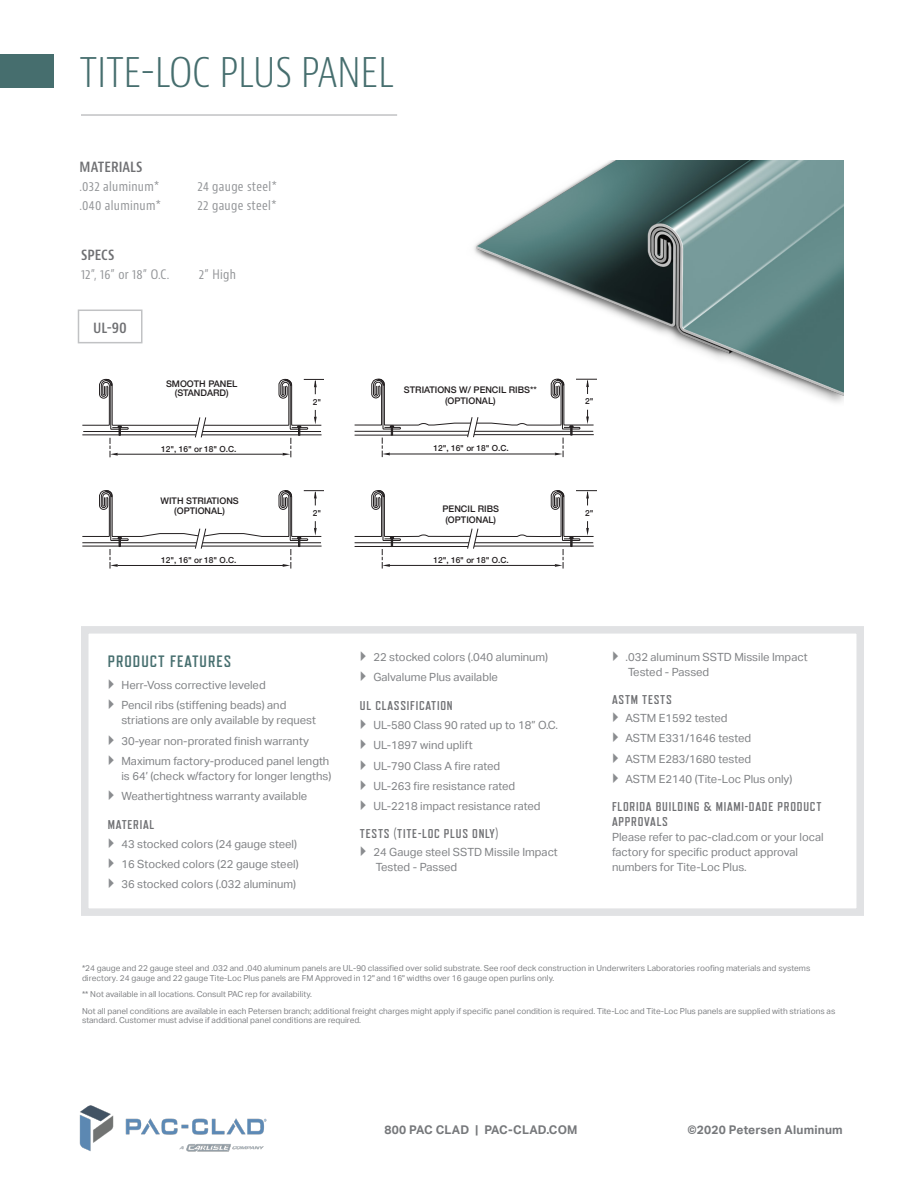
<style>
.page{position:relative;width:918px;height:1188px;background:#fff}
.page>*{position:absolute;margin:0;border:0;box-sizing:border-box;transform-origin:0 0}
.t1{font:300 condensed 43.5px "Bernino Sans";letter-spacing:-.01em;color:#466e6e}
.Product_Features-Hea{font:700 16.5px "Refrigerator Deluxe";letter-spacing:.06em;color:#466e6e}
.t2{font:600 condensed 15px "Bernino Sans";color:#6f7073}
.Product_Features-_Se{font:700 12.75px/15px "Refrigerator Deluxe";letter-spacing:.06em;color:#6f7073}
.t3{font:condensed 12.75px "Bernino Sans";letter-spacing:.025em;color:#939598}
.t4{font:700 12px "Aktiv Grotesk";letter-spacing:.015em;color:#76787b}
.Product_Features-Bod{font:11.25px/15px "Aktiv Grotesk";color:#808285}
.t5{font:500 9.15px/10.6px "Helvetica Neue";color:#231f20;text-align:center}
.t6{font:500 8.4px "Helvetica Neue";color:#231f20}
.Footer_Text{font:8.25px/9.8px "Aktiv Grotesk";color:#808285}
</style>
<div class="page">
<img style="left:79px;top:1105px;width:188px;height:47px">
<img style="left:474px;top:160px;width:370px;height:243px">
<div style="left:0;top:54px;width:54px;height:34px;background:#466e6e"></div>
<hr style="left:81px;top:114px;width:316px;height:2px;background:#c1c2c4">
<div style="left:81px;top:626px;width:783px;height:290px;border:8px solid #e1e2e4"></div>
<div style="left:78px;top:310px;width:65px;height:33px;border:2px solid #c1c2c4"></div>
<svg style="left:354px;top:379px;width:242px;height:78px"></svg>
<hr style="left:389px;top:454px;width:167px;height:1px;background:#231f20">
<svg style="left:354px;top:490px;width:242px;height:79px"></svg>
<hr style="left:389px;top:565px;width:167px;height:1px;background:#231f20">
<hr style="left:355px;top:546px;width:113px;height:1px;background:#231f20">
<svg style="left:82px;top:490px;width:242px;height:79px"></svg>
<hr style="left:117px;top:565px;width:166px;height:1px;background:#231f20">
<svg style="left:82px;top:379px;width:242px;height:78px"></svg>
<hr style="left:116px;top:454px;width:168px;height:1px;background:#231f20">
<p class="t1" style="left:80px;top:45px;width:316px">TITE-LOC PLUS PANEL</p>
<p class="t2" style="left:80px;top:158px;width:64px">MATERIALS</p>
<p class="t3" style="left:80px;top:179px;width:82px">.032 aluminum*</p>
<p class="t3" style="left:80px;top:197px;width:83px">.040 aluminum*</p>
<p class="t3" style="left:198px;top:179px;width:81px">24 gauge steel*</p>
<p class="t3" style="left:198px;top:197px;width:81px">22 gauge steel*</p>
<p class="t2" style="left:81px;top:246px;width:35px">SPECS</p>
<p class="t3" style="left:81px;top:266px;width:90px">12”, 16” or 18” O.C.</p>
<p class="t3" style="left:199px;top:266px;width:39px">2” High</p>
<p class="t2" style="left:93px;top:318px;width:35px">UL-90</p>
<p class="t5" style="left:166px;top:378px;width:73px;line-height:9.1px">SMOOTH PANEL (STANDARD)</p>
<p class="t6" style="left:161px;top:442px;width:77px">12", 16" or 18" O.C.</p>
<p class="t5" style="left:160px;top:494px;width:80px">WITH STRIATIONS (OPTIONAL)</p>
<p class="t6" style="left:161px;top:553px;width:77px">12", 16" or 18" O.C.</p>
<p class="t6" style="left:313px;top:395px;width:10px">2"</p>
<p class="t6" style="left:313px;top:506px;width:10px">2"</p>
<p class="t5" style="left:404px;top:384px;width:134px">STRIATIONS W/ PENCIL RIBS** (OPTIONAL)</p>
<p class="t6" style="left:433px;top:442px;width:77px">12", 16" or 18" O.C.</p>
<p class="t5" style="left:443px;top:503px;width:58px">PENCIL RIBS (OPTIONAL)</p>
<p class="t6" style="left:433px;top:553px;width:77px">12", 16" or 18" O.C.</p>
<p class="t6" style="left:585px;top:395px;width:10px">2"</p>
<p class="t6" style="left:585px;top:506px;width:10px">2"</p>
<p class="Product_Features-Hea" style="left:108px;top:652px;width:125px">PRODUCT FEATURES</p>
<p class="Product_Features-Bod" style="left:121px;top:677px;width:146px">Herr-Voss corrective leveled</p>
<p class="Product_Features-Bod" style="left:121px;top:698px;width:196px">Pencil ribs (stiffening beads) and striations are only available by request</p>
<p class="Product_Features-Bod" style="left:121px;top:733px;width:189px">30-year non-prorated finish warranty</p>
<p class="Product_Features-Bod" style="left:121px;top:754px;width:211px">Maximum factory-produced panel length is 64’ (check w/factory for longer lengths)</p>
<p class="Product_Features-Bod" style="left:121px;top:789px;width:187px">Weathertightness warranty available</p>
<p class="Product_Features-_Se" style="left:108px;top:818px;width:48px">MATERIAL</p>
<p class="Product_Features-Bod" style="left:121px;top:836px;width:177px">43 stocked colors (24 gauge steel)</p>
<p class="Product_Features-Bod" style="left:121px;top:857px;width:179px">16 Stocked colors (22 gauge steel)</p>
<p class="Product_Features-Bod" style="left:121px;top:877px;width:176px">36 stocked colors (.032 aluminum)</p>
<p class="Product_Features-Bod" style="left:373px;top:650px;width:176px">22 stocked colors (.040 aluminum)</p>
<p class="Product_Features-Bod" style="left:373px;top:670px;width:126px">Galvalume Plus available</p>
<p class="Product_Features-_Se" style="left:360px;top:699px;width:94px">UL CLASSIFICATION</p>
<p class="Product_Features-Bod" style="left:373px;top:717px;width:186px">UL-580 Class 90 rated up to 18” O.C.</p>
<p class="Product_Features-Bod" style="left:373px;top:738px;width:101px">UL-1897 wind uplift</p>
<p class="Product_Features-Bod" style="left:373px;top:758px;width:128px">UL-790 Class A fire rated</p>
<p class="Product_Features-Bod" style="left:373px;top:779px;width:143px">UL-263 fire resistance rated</p>
<p class="Product_Features-Bod" style="left:373px;top:799px;width:169px">UL-2218 impact resistance rated</p>
<p class="Product_Features-_Se" style="left:360px;top:826px;width:140px">TESTS (TITE-LOC PLUS ONLY)</p>
<p class="Product_Features-Bod" style="left:373px;top:845px;width:186px">24 Gauge steel SSTD Missile Impact<br>Tested - Passed</p>
<p class="Product_Features-Bod" style="left:626px;top:650px;width:184px">.032 aluminum SSTD Missile Impact<br>Tested - Passed</p>
<p class="Product_Features-_Se" style="left:612px;top:692px;width:61px">ASTM TESTS</p>
<p class="Product_Features-Bod" style="left:626px;top:710px;width:104px">ASTM E1592 tested</p>
<p class="Product_Features-Bod" style="left:626px;top:731px;width:127px">ASTM E331/1646 tested</p>
<p class="Product_Features-Bod" style="left:626px;top:751px;width:127px">ASTM E283/1680 tested</p>
<p class="Product_Features-Bod" style="left:626px;top:772px;width:168px">ASTM E2140 (Tite-Loc Plus only)</p>
<p class="Product_Features-_Se" style="left:612px;top:799px;width:211px">FLORIDA BUILDING &amp; MIAMI-DADE PRODUCT<br>APPROVALS</p>
<p class="Product_Features-Bod" style="left:612px;top:829px;width:213px">Please refer to pac-clad.com or your local factory for specific product approval numbers for Tite-Loc Plus.</p>
<p class="Footer_Text" style="left:82px;top:963px;width:730px">*24 gauge and 22 gauge steel and .032 and .040 aluminum panels are UL-90 classified over solid substrate. See roof deck construction in Underwriters Laboratories roofing materials and systems directory. 24 gauge and 22 gauge Tite-Loc Plus panels are FM Approved in 12" and 16" widths over 16 gauge open purlins only.</p>
<p class="Footer_Text" style="left:82px;top:989px;width:231px">** Not available in all locations. Consult PAC rep for availability.</p>
<p class="Footer_Text" style="left:82px;top:1006px;width:755px">Not all panel conditions are available in each Petersen branch; additional freight charges might apply if specific panel condition is required. Tite-Loc and Tite-Loc Plus panels are supplied with striations as standard. Customer must advise if additional panel conditions are required.</p>
<p class="t4" style="left:385px;top:1123px;width:195px">800 PAC CLAD | PAC-CLAD.COM</p>
<p class="t4" style="left:687px;top:1123px;width:157px">©2020 Petersen Aluminum</p>
</div>
